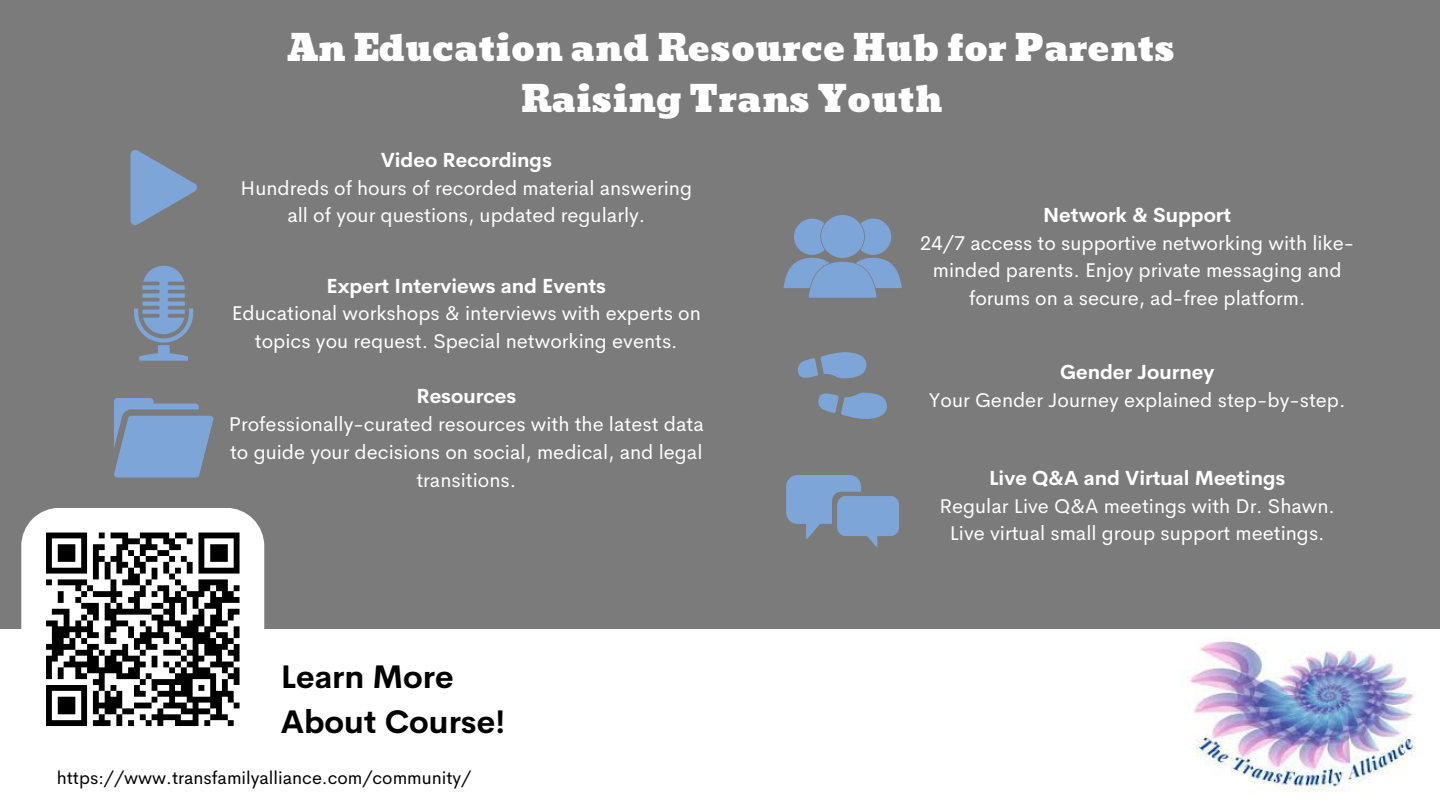
<style>
.page{position:relative;width:1440px;height:810px;background:#7b7b7b}
.page>*{position:absolute;margin:0;border:0;box-sizing:border-box;transform-origin:0 0}
.t1{font:36px/50.2px "Bevan";color:#fff;text-align:center}
.t2{font:700 32px/44.2px "Cerebri Sans";color:#000}
.t3{font:20px/27.8px "Cerebri Sans";color:#fff;text-align:center}
.t4{font:18px "Cerebri Sans";color:#000}
.s1{font-weight:700}
</style>
<div class="page">
<div style="left:0;top:629px;width:1440px;height:181px;background:#fff"></div>
<img style="left:1187px;top:641px;width:229px;height:151px">
<svg style="left:21px;top:508px;width:243px;height:121px;fill:#fff"></svg>
<div style="left:34px;top:521px;width:217px;height:217px;background:#fff"></div>
<svg style="left:46px;top:532px;width:194px;height:194px"></svg>
<svg style="left:786px;top:475px;width:113px;height:72px"></svg>
<svg style="left:818px;top:393px;width:69px;height:26px"></svg>
<svg style="left:797px;top:352px;width:69px;height:27px"></svg>
<svg style="left:784px;top:215px;width:117px;height:82px"></svg>
<svg style="left:131px;top:150px;width:65px;height:75px"></svg>
<svg style="left:134px;top:266px;width:59px;height:95px"></svg>
<svg style="left:114px;top:398px;width:99px;height:79px"></svg>
<p class="t1" style="left:287px;top:24px;width:890px">An Education and Resource Hub for Parents<br>Raising Trans Youth</p>
<h3 class="t3" style="left:241px;top:146px;width:453px"><span class="s1">Video Recordings<br></span>Hundreds of hours of recorded material answering all of your questions, updated regularly.</h3>
<h3 class="t3" style="left:232px;top:272px;width:471px"><span class="s1">Expert Interviews and Events<br></span>Educational workshops &amp; interviews with experts on topics you request. Special networking events.</h3>
<p class="t3" style="left:229px;top:382px;width:476px"><span class="s1">Resources<br></span>Professionally-curated resources with the latest data to guide your decisions on social, medical, and legal transitions.</p>
<p class="t2" style="left:281px;top:655px;width:226px">Learn More<br>About Course!</p>
<h3 class="t4" style="left:57px;top:766px;width:416px">https://www.transfamilyalliance.com/community/</h3>
<p class="t3" style="left:920px;top:201px;width:435px"><span class="s1">Network &amp; Support<br></span>24/7 access to supportive networking with like&shy;minded parents. Enjoy private messaging and forums on a secure, ad-free platform.</p>
<p class="t3" style="left:929px;top:358px;width:418px"><span class="s1">Gender Journey<br></span>Your Gender Journey explained step-by-step.</p>
<h3 class="t3" style="left:939px;top:464px;width:397px"><span class="s1">Live Q&amp;A and Virtual Meetings<br></span>Regular Live Q&amp;A meetings with Dr. Shawn.<br>Live virtual small group support meetings.</h3>
</div>
